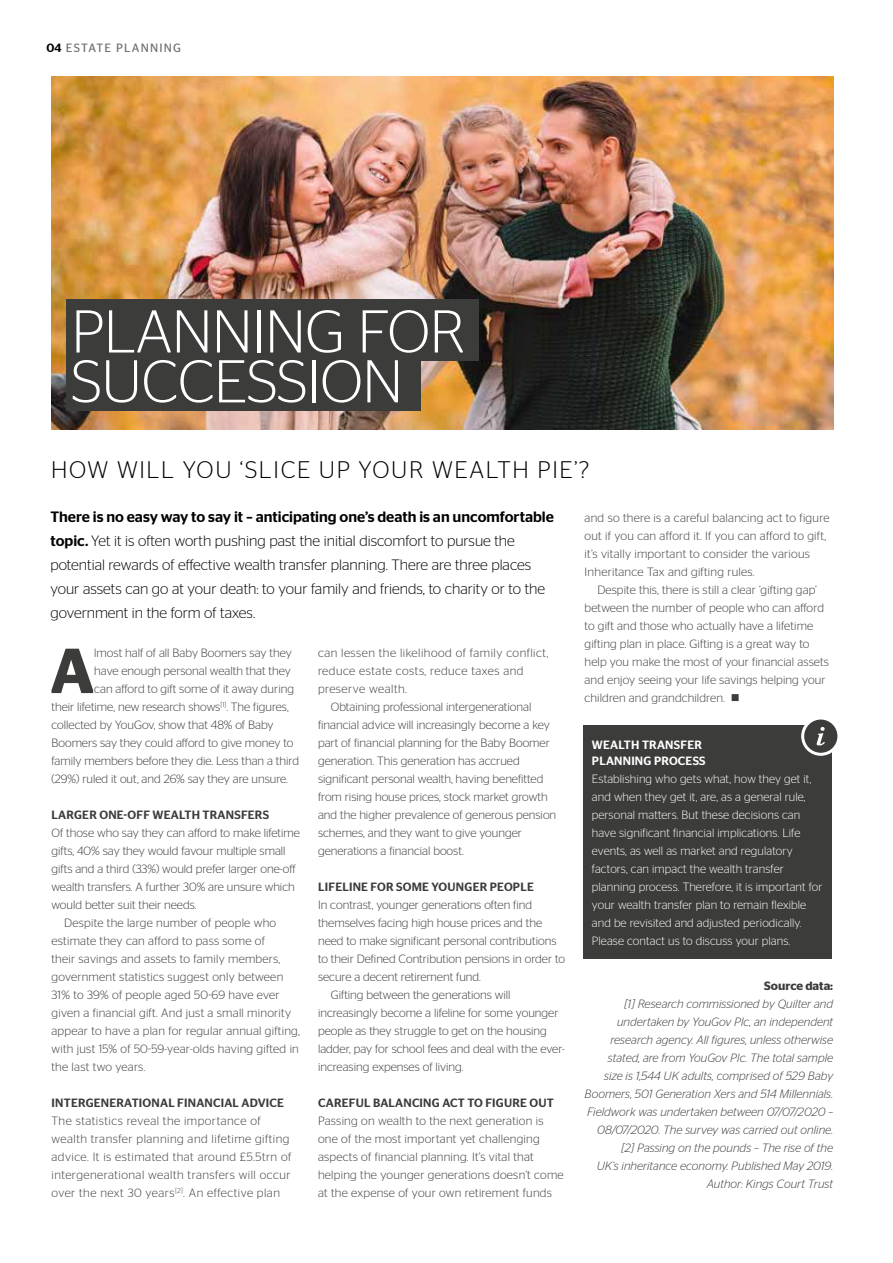
<style>
.page{position:relative;width:893px;height:1263px;background:#fff}
.page>*{position:absolute;margin:0;border:0;box-sizing:border-box;transform-origin:0 0}
.t1{font:600 63.45px "Stag Sans";color:#3c3c3b}
.t2{font:300 60.15px/49.8px "Stag Sans";letter-spacing:-.01em;color:#fff}
.t3{font:300 24px "Stag Sans";letter-spacing:.07em;color:#000}
.t4{font:300 15px/24px "Stag Sans";color:#000}
.t5{font:300 12px/18px "Stag Sans";color:#3c3c3b}
.t6{font:300 12px/18px "Stag Sans";letter-spacing:.02em;color:#3c3c3b}
.t7{font:italic 300 12px/18px "Stag Sans";color:#3c3c3b;text-align:right}
.t8{font:300 12px/18px "Stag Sans";letter-spacing:.01em;color:#fff}
.t9{font:300 12px/18px "Stag Sans";letter-spacing:.04em;color:#3c3c3b}
.t10{font:500 12px "Stag Sans";letter-spacing:.02em;color:#3c3c3b}
.t11{font:500 12px/16.5px "Stag Sans";letter-spacing:.02em;color:#fff}
.t12{font:12px "Stag Sans";letter-spacing:.1em;color:#706f6f}
.t13{font:600 12px "Stag Sans";color:#3c3c3b}
.s1{font-weight:500;color:#000}
.s2{font-weight:500}
</style>
<div class="page">
<img style="left:51px;top:77px;width:782px;height:352px">
<div style="left:583px;top:725px;width:249px;height:234px;background:#3c3c3b"></div>
<div style="left:803px;top:718px;width:36px;height:36px;background:#3c3c3b;border-radius:50%"></div>
<div style="left:801px;top:716px;width:39px;height:40px;border:3px solid #fff;border-radius:50%"></div>
<svg style="left:817px;top:727px;width:8px;height:18px"></svg>
<div style="left:66px;top:300px;width:412px;height:61px;background:#3c3c3b"></div>
<div style="left:66px;top:349px;width:355px;height:62px;background:#3c3c3b"></div>
<p class="t12" style="left:46px;top:41px;width:136px"><span class="s1">04</span> ESTATE PLANNING</p>
<h2 class="t2" style="left:71px;top:306px;width:396px">PLANNING FOR<br>SUCCESSION</h2>
<h3 class="t3" style="left:51px;top:457px;width:539px">HOW WILL YOU ‘SLICE UP YOUR WEALTH PIE’?</h3>
<p class="t4" style="left:50px;top:505px;width:505px"><span class="s2">There is no easy way to say it – anticipating one’s death is an uncomfortable topic.</span> Yet it is often worth pushing past the initial discomfort to pursue the potential rewards of effective wealth transfer planning. There are three places your assets can go at your death: to your family and friends, to charity or to the government in the form of taxes.</p>
<h1 class="t1" style="left:50px;top:634px;width:46px">A</h1>
<p class="t5" style="left:94px;top:644px;width:199px">lmost half of all Baby Boomers say they</p>
<p class="t6" style="left:585px;top:509px;width:246px">and so there is a careful balancing act to figure out if you can afford it. If you can afford to gift, it’s vitally important to consider the various Inheritance Tax and gifting rules.</p>
<p class="t5" style="left:585px;top:581px;width:246px;text-indent:13px">Despite this, there is still a clear ‘gifting gap’ between the number of people who can afford to gift and those who actually have a lifetime gifting plan in place. Gifting is a great way to help you make the most of your financial assets and enjoy seeing your life savings helping your children and grandchildren. ■</p>
<p class="t9" style="left:318px;top:644px;width:232px">can lessen the likelihood of family conflict, reduce estate costs, reduce taxes and preserve wealth.</p>
<p class="t5" style="left:318px;top:698px;width:240px;text-indent:13px">Obtaining professional intergenerational financial advice will increasingly become a key part of financial planning for the Baby Boomer generation. This generation has accrued significant personal wealth, having benefitted from rising house prices, stock market growth and the higher prevalence of generous pension schemes, and they want to give younger generations a financial boost.</p>
<p class="t10" style="left:318px;top:880px;width:217px">LIFELINE FOR SOME YOUNGER PEOPLE</p>
<p class="t5" style="left:318px;top:896px;width:216px">In contrast, younger generations often find</p>
<p class="t5" style="left:318px;top:914px;width:226px">themselves facing high house prices and the</p>
<p class="t5" style="left:318px;top:932px;width:240px">need to make significant personal contributions</p>
<p class="t5" style="left:318px;top:950px;width:249px">to their Defined Contribution pensions in order to</p>
<p class="t5" style="left:318px;top:968px;width:164px">secure a decent retirement fund.</p>
<p class="t5" style="left:331px;top:986px;width:181px">Gifting between the generations will</p>
<p class="t5" style="left:318px;top:1004px;width:242px">increasingly become a lifeline for some younger</p>
<p class="t5" style="left:318px;top:1022px;width:230px">people as they struggle to get on the housing</p>
<p class="t5" style="left:318px;top:1040px;width:248px">ladder, pay for school fees and deal with the ever-</p>
<p class="t5" style="left:318px;top:1058px;width:147px">increasing expenses of living.</p>
<p class="t10" style="left:318px;top:1096px;width:237px">CAREFUL BALANCING ACT TO FIGURE OUT</p>
<p class="t6" style="left:318px;top:1112px;width:247px">Passing on wealth to the next generation is one of the most important yet challenging aspects of financial planning. It’s vital that helping the younger generations doesn’t come at the expense of your own retirement funds</p>
<p class="t5" style="left:94px;top:662px;width:198px">have enough personal wealth that they</p>
<p class="t5" style="left:94px;top:680px;width:201px">can afford to gift some of it away during</p>
<p class="t5" style="left:51px;top:698px;width:239px">their lifetime, new research shows<sup>[1]</sup>. The figures,</p>
<p class="t5" style="left:51px;top:716px;width:224px">collected by YouGov, show that 48% of Baby</p>
<p class="t5" style="left:51px;top:734px;width:243px">Boomers say they could afford to give money to</p>
<p class="t5" style="left:51px;top:752px;width:249px">family members before they die. Less than a third</p>
<p class="t5" style="left:51px;top:770px;width:238px">(29%) ruled it out, and 26% say they are unsure.</p>
<p class="t10" style="left:52px;top:808px;width:219px">LARGER ONE-OFF WEALTH TRANSFERS</p>
<p class="t5" style="left:51px;top:824px;width:250px">Of those who say they can afford to make lifetime</p>
<p class="t5" style="left:51px;top:842px;width:236px">gifts, 40% say they would favour multiple small</p>
<p class="t5" style="left:51px;top:860px;width:246px">gifts and a third (33%) would prefer larger one-off</p>
<p class="t5" style="left:51px;top:878px;width:245px">wealth transfers. A further 30% are unsure which</p>
<p class="t5" style="left:51px;top:896px;width:147px">would better suit their needs.</p>
<p class="t6" style="left:64px;top:914px;width:213px">Despite the large number of people who</p>
<p class="t6" style="left:51px;top:932px;width:215px">estimate they can afford to pass some of</p>
<p class="t6" style="left:51px;top:950px;width:230px">their savings and assets to family members,</p>
<p class="t6" style="left:51px;top:968px;width:233px">government statistics suggest only between</p>
<p class="t6" style="left:51px;top:986px;width:230px">31% to 39% of people aged 50-69 have ever</p>
<p class="t6" style="left:51px;top:1004px;width:241px">given a financial gift. And just a small minority</p>
<p class="t6" style="left:51px;top:1022px;width:250px">appear to have a plan for regular annual gifting,</p>
<p class="t6" style="left:51px;top:1040px;width:249px">with just 15% of 50-59-year-olds having gifted in</p>
<p class="t6" style="left:51px;top:1058px;width:95px">the last two years.</p>
<p class="t10" style="left:52px;top:1096px;width:234px">INTERGENERATIONAL FINANCIAL ADVICE</p>
<p class="t9" style="left:51px;top:1112px;width:241px">The statistics reveal the importance of wealth transfer planning and lifetime gifting advice. It is estimated that around £5.5trn of intergenerational wealth transfers will occur over the next 30 years<sup>[2]</sup>. An effective plan</p>
<p class="t11" style="left:592px;top:736px;width:115px">WEALTH TRANSFER<br>PLANNING PROCESS</p>
<p class="t8" style="left:592px;top:770px;width:232px">Establishing who gets what, how they get it, and when they get it, are, as a general rule, personal matters. But these decisions can have significant financial implications. Life events, as well as market and regulatory factors, can impact the wealth transfer planning process. Therefore, it is important for your wealth transfer plan to remain flexible and be revisited and adjusted periodically.<br>Please contact us to discuss your plans.</p>
<p class="t13" style="left:764px;top:979px;width:70px">Source data:</p>
<p class="t7" style="left:585px;top:995px;width:250px">[1] Research commissioned by Quilter and undertaken by YouGov Plc, an independent research agency. All figures, unless otherwise stated, are from YouGov Plc. The total sample<br>size is 1,544 UK adults, comprised of 529 Baby Boomers, 501 Generation Xers and 514 Millennials.<br>Fieldwork was undertaken between 07/07/2020 – 08/07/2020. The survey was carried out online. [2] Passing on the pounds – The rise of the<br>UK’s inheritance economy. Published May 2019.<br>Author: Kings Court Trust</p>
</div>
